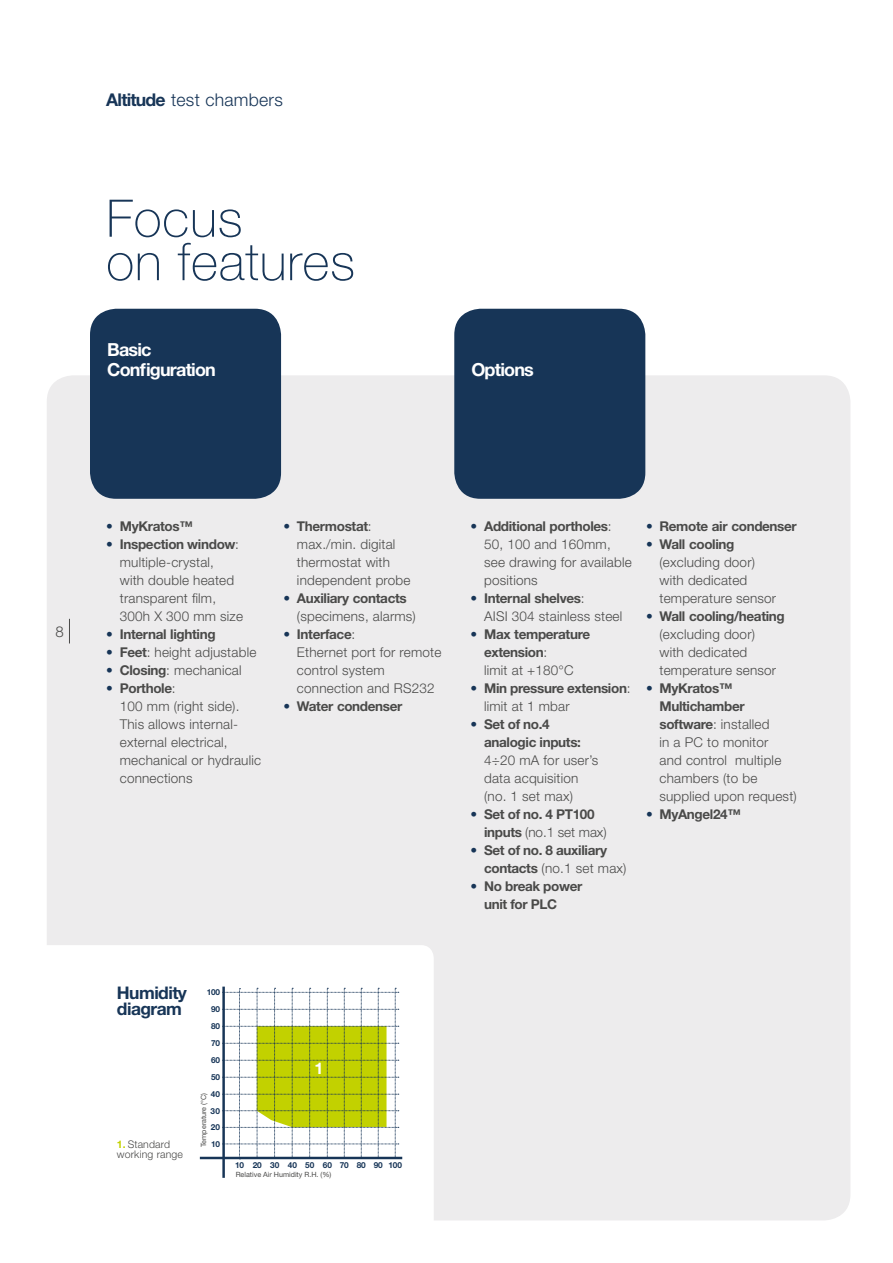
<style>
.page{position:relative;width:893px;height:1263px;background:#fff}
.page>*{position:absolute;margin:0;border:0;box-sizing:border-box;transform-origin:0 0}
.t1{font:100 51.75px/43.5px "Helvetica Neue LT Std";letter-spacing:.015em;color:#173557}
.t2{font:700 18px/20.2px "Helvetica Neue LT Std";letter-spacing:-.045em;color:#fff}
.t3{font:300 17.55px "Helvetica Neue LT Std";letter-spacing:.015em;color:#173557}
.t4{font:700 17.4px/16.4px "Helvetica Neue LT Std";letter-spacing:-.03em;color:#173557}
.t5{font:700 16.2px "Helvetica Neue LT Std";color:#fff}
.t6{font:300 15px "Helvetica Neue LT Std";color:#4a4a49}
.t7{font:300 13.5px/18px "Helvetica Neue LT Std";letter-spacing:.015em;color:#4a4a49}
.t8{font:700 13.5px/18px "Helvetica Neue LT Std";letter-spacing:-.025em;color:#4a4a49}
.t9{font:300 10.5px/10.5px "Helvetica Neue LT Std";letter-spacing:.015em;color:#4a4a49}
.t10{font:700 8.25px "Helvetica Neue LT Std";letter-spacing:-.025em;color:#173557}
.t11{font:7.2px "Helvetica Neue LT Std";color:#4a4a49}
.s1{font-weight:700}
.s2{font-weight:300;color:#173557}
.s3{color:#173557}
.s4{font-weight:300}
.s5{font-weight:700;color:#c2d100}
</style>
<div class="page">
<div style="left:47px;top:375px;width:803px;height:845px;background:#edeced;border-radius:26px"></div>
<div style="left:90px;top:309px;width:191px;height:190px;background:#173557;border-radius:26px"></div>
<div style="left:454px;top:309px;width:191px;height:190px;background:#173557;border-radius:26px"></div>
<div style="left:47px;top:945px;width:387px;height:275px;background:#fff"></div>
<hr style="left:222px;top:986px;width:3px;height:192px;background:#173557">
<hr style="left:200px;top:1157px;width:202px;height:2px;background:#173557">
<svg style="left:224px;top:988px;width:175px;height:169px;background:#d0d984"></svg>
<svg style="left:69px;top:619px;width:1px;height:24px"></svg>
<p class="t3" style="left:106px;top:89px;width:178px"><span class="s1">Altitude</span> test chambers</p>
<h1 class="t1" style="left:106px;top:196px;width:250px">Focus<br>on features</h1>
<h2 class="t2" style="left:107px;top:339px;width:110px">Basic<br>Configuration</h2>
<h2 class="t2" style="left:471px;top:359px;width:64px">Options</h2>
<p class="t6" style="left:55px;top:623px;width:10px">8</p>
<p class="t8" style="left:106px;top:517px;width:88px"><span class="s2">•</span> MyKratos™</p>
<p class="t7" style="left:120px;top:535px;width:125px;text-indent:-14px"><span class="s3">•</span> <span class="s1">Inspection window</span>: multiple-crystal,<br>with double heated transparent film,<br>300h X 300 mm size</p>
<p class="t8" style="left:106px;top:625px;width:111px"><span class="s2">•</span> Internal lighting</p>
<p class="t7" style="left:106px;top:643px;width:152px"><span class="s3">•</span> <span class="s1">Feet</span>: height adjustable</p>
<p class="t7" style="left:106px;top:661px;width:137px"><span class="s3">•</span> <span class="s1">Closing</span>: mechanical</p>
<p class="t7" style="left:120px;top:679px;width:143px;text-indent:-14px"><span class="s3">•</span> <span class="s1">Porthole</span>:<br>100 mm (right side).<br>This allows internal&shy;external electrical, mechanical or hydraulic connections</p>
<p class="t7" style="left:297px;top:517px;width:115px;text-indent:-14px"><span class="s3">•</span> <span class="s1">Thermostat</span>: max./min. digital thermostat with independent probe</p>
<p class="t7" style="left:297px;top:589px;width:120px;text-indent:-14px"><span class="s3">•</span> <span class="s1">Auxiliary contacts </span>(specimens, alarms)</p>
<p class="t7" style="left:297px;top:625px;width:146px;text-indent:-14px"><span class="s3">•</span> <span class="s1">Interface</span>:<br>Ethernet port for remote control system connection and RS232</p>
<p class="t8" style="left:283px;top:697px;width:121px"><span class="s2">•</span> Water condenser</p>
<p class="t7" style="left:484px;top:517px;width:149px;text-indent:-14px"><span class="s3">•</span> <span class="s1">Additional portholes</span>:<br>50, 100 and 160mm, see drawing for available positions</p>
<p class="t7" style="left:484px;top:589px;width:140px;text-indent:-14px"><span class="s3">•</span> <span class="s1">Internal shelves</span>:<br>AISI 304 stainless steel</p>
<p class="t8" style="left:484px;top:625px;width:108px;text-indent:-14px"><span class="s2">•</span> Max temperature extension<span class="s4">:<br>limit at +180°C</span></p>
<p class="t8" style="left:484px;top:679px;width:148px;text-indent:-14px"><span class="s2">•</span> Min pressure extension<span class="s4">: limit at 1 mbar</span></p>
<p class="t8" style="left:484px;top:715px;width:98px;text-indent:-14px"><span class="s2">•</span> Set of no.4 analogic inputs:</p>
<p class="t7" style="left:484px;top:751px;width:116px">4÷20 mA for user’s data acquisition (no. 1 set max)</p>
<p class="t8" style="left:484px;top:805px;width:124px;text-indent:-14px"><span class="s2">•</span> Set of no. 4 PT100 inputs <span class="s4">(no.1 set max)</span></p>
<p class="t8" style="left:484px;top:841px;width:144px;text-indent:-14px"><span class="s2">•</span> Set of no. 8 auxiliary contacts <span class="s4">(no.1 set max)</span></p>
<p class="t8" style="left:484px;top:877px;width:100px;text-indent:-14px"><span class="s2">•</span> No break power unit for PLC</p>
<p class="t8" style="left:646px;top:517px;width:152px"><span class="s2">•</span> Remote air condenser</p>
<p class="t7" style="left:659px;top:535px;width:118px;text-indent:-14px"><span class="s3">•</span> <span class="s1">Wall cooling </span>(excluding door) with dedicated temperature sensor</p>
<p class="t7" style="left:659px;top:607px;width:127px;text-indent:-14px"><span class="s3">•</span> <span class="s1">Wall cooling/heating </span>(excluding door)<br>with dedicated temperature sensor</p>
<p class="t7" style="left:659px;top:679px;width:139px;text-indent:-14px"><span class="s3">•</span> <span class="s1">MyKratos™<br>Multichamber software</span>: installed<br>in a PC to monitor<br>and control multiple chambers (to be supplied upon request)</p>
<p class="t8" style="left:646px;top:805px;width:96px"><span class="s2">•</span> MyAngel24™</p>
<p class="t4" style="left:117px;top:984px;width:72px">Humidity diagram</p>
<p class="t9" style="left:117px;top:1139px;width:68px"><span class="s5">1.</span> Standard working range</p>
<p class="t10" style="left:207px;top:987px;width:15px">100</p>
<p class="t10" style="left:211px;top:1004px;width:10px">90</p>
<p class="t10" style="left:211px;top:1021px;width:10px">80</p>
<p class="t10" style="left:211px;top:1038px;width:10px">70</p>
<p class="t10" style="left:211px;top:1055px;width:10px">60</p>
<p class="t10" style="left:211px;top:1072px;width:10px">50</p>
<p class="t10" style="left:211px;top:1089px;width:11px">40</p>
<p class="t11" style="left:199px;top:1147px;width:55px;rotate:-90deg">Temperature (°C)</p>
<p class="t10" style="left:210px;top:1106px;width:11px">30</p>
<p class="t10" style="left:211px;top:1122px;width:11px">20</p>
<p class="t10" style="left:211px;top:1139px;width:10px">10</p>
<p class="t5" style="left:314px;top:1059px;width:10px">1</p>
<p class="t10" style="left:235px;top:1160px;width:168px">10 20 30 40 50 60 70 80 90 100</p>
<p class="t11" style="left:236px;top:1170px;width:97px">Relative Air Humidity R.H. (%)</p>
</div>
